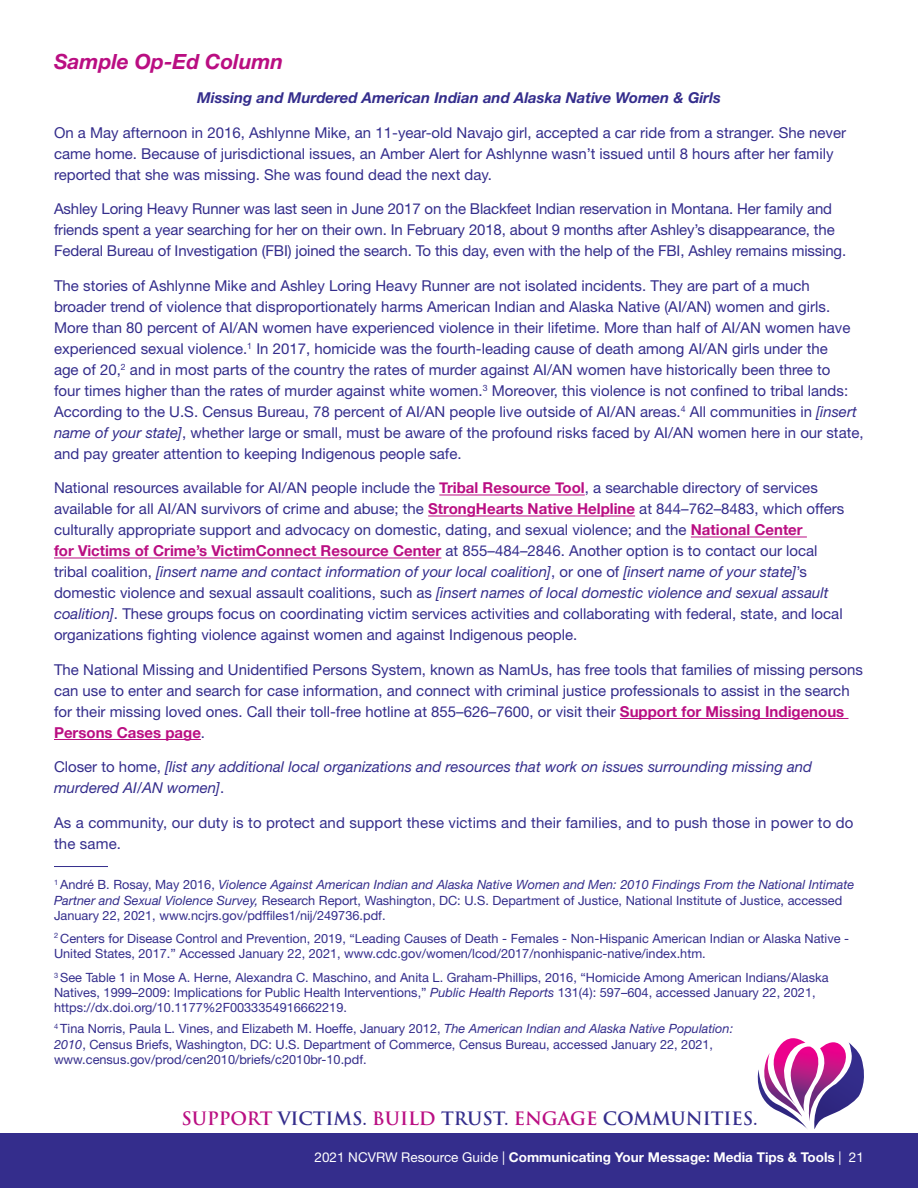
<style>
.page{position:relative;width:918px;height:1188px;background:#fff}
.page>*{position:absolute;margin:0;border:0;box-sizing:border-box;transform-origin:0 0}
.L2_Head{font:italic 700 21px "Helvetica Neue LT Std";color:#ba0e82}
.t1{font:700 18px "Trajan Pro";letter-spacing:-.005em;color:#342d8c}
.Body_text{font:15px/21px "Helvetica Neue LT Std";color:#342d8c}
.Body_text-2{font:italic 15px/21px "Helvetica Neue LT Std";color:#342d8c}
.Body_text-3{font:italic 700 15px "Helvetica Neue LT Std";color:#342d8c}
.t2{font:700 13.5px "Helvetica Neue LT Std";color:#fff}
.footnote{font:12.75px/15.3px "Helvetica Neue LT Std";color:#342d8c}
.s1{font-style:italic}
.s2{font-family:"Helvetica Neue";font-weight:700;color:#ba0e82}
.s3{font-style:normal}
.s4{color:#ba0e82}
.s5{font-weight:400}
</style>
<div class="page">
<div style="left:0;top:1133px;width:918px;height:55px;background:#342d8c"></div>
<svg style="left:757px;top:1038px;width:107px;height:91px"></svg>
<hr style="left:439px;top:495px;width:146px;height:1px;background:#ba0e82">
<hr style="left:428px;top:516px;width:207px;height:1px;background:#ba0e82">
<hr style="left:691px;top:537px;width:116px;height:1px;background:#ba0e82">
<hr style="left:54px;top:558px;width:387px;height:1px;background:#ba0e82">
<hr style="left:620px;top:718px;width:229px;height:1px;background:#ba0e82">
<hr style="left:54px;top:739px;width:147px;height:1px;background:#ba0e82">
<hr style="left:54px;top:866px;width:54px;height:1px;background:#342d8c">
<p class="L2_Head" style="left:54px;top:49px;width:231px">Sample Op-Ed Column</p>
<p class="Body_text-3" style="left:197px;top:89px;width:525px">Missing and Murdered American Indian and Alaska Native Women &amp; Girls</p>
<p class="Body_text" style="left:54px;top:122px;width:794px">On a May afternoon in 2016, Ashlynne Mike, an 11-year-old Navajo girl, accepted a car ride from a stranger. She never came home. Because of jurisdictional issues, an Amber Alert for Ashlynne wasn’t issued until 8 hours after her family reported that she was missing. She was found dead the next day.</p>
<p class="Body_text" style="left:54px;top:198px;width:794px">Ashley Loring Heavy Runner was last seen in June 2017 on the Blackfeet Indian reservation in Montana. Her family and friends spent a year searching for her on their own. In February 2018, about 9 months after Ashley’s disappearance, the<br>Federal Bureau of Investigation (FBI) joined the search. To this day, even with the help of the FBI, Ashley remains missing.</p>
<p class="Body_text" style="left:54px;top:275px;width:811px">The stories of Ashlynne Mike and Ashley Loring Heavy Runner are not isolated incidents. They are part of a much broader trend of violence that disproportionately harms American Indian and Alaska Native (AI/AN) women and girls.<br>More than 80 percent of AI/AN women have experienced violence in their lifetime. More than half of AI/AN women have experienced sexual violence.<sup>1</sup> In 2017, homicide was the fourth-leading cause of death among AI/AN girls under the<br>age of 20,<sup>2</sup> and in most parts of the country the rates of murder against AI/AN women have historically been three to<br>four times higher than the rates of murder against white women.<sup>3</sup> Moreover, this violence is not confined to tribal lands:<br>According to the U.S. Census Bureau, 78 percent of AI/AN people live outside of AI/AN areas.<sup>4</sup> All communities in <span class="s1">[insert name of your state]</span>, whether large or small, must be aware of the profound risks faced by AI/AN women here in our state, and pay greater attention to keeping Indigenous people safe.</p>
<p class="Body_text" style="left:54px;top:477px;width:792px">National resources available for AI/AN people include the <span class="s2">Tribal Resource Tool</span>, a searchable directory of services available for all AI/AN survivors of crime and abuse; the <span class="s2">StrongHearts Native Helpline</span> at 844–762–8483, which offers culturally appropriate support and advocacy on domestic, dating, and sexual violence; and the <span class="s2">National Center<br>for Victims of Crime’s VictimConnect Resource Center</span> at 855–484–2846. Another option is to contact our local tribal coalition, <span class="s1">[insert name and contact information of your local coalition]</span>, or one of <span class="s1">[insert name of your state]</span>’s domestic violence and sexual assault coalitions, such as <span class="s1">[insert names of local domestic violence and sexual assault coalition]</span>. These groups focus on coordinating victim services activities and collaborating with federal, state, and local organizations fighting violence against women and against Indigenous people.</p>
<p class="Body_text" style="left:54px;top:659px;width:811px">The National Missing and Unidentified Persons System, known as NamUs, has free tools that families of missing persons can use to enter and search for case information, and connect with criminal justice professionals to assist in the search for their missing loved ones. Call their toll-free hotline at 855–626–7600, or visit their <span class="s2">Support for Missing Indigenous Persons Cases page</span>.</p>
<p class="Body_text-2" style="left:54px;top:756px;width:760px"><span class="s3">Closer to home,</span> [list any additional local organizations and resources that work on issues surrounding missing and murdered AI/AN women]<span class="s3">.</span></p>
<p class="Body_text" style="left:54px;top:812px;width:801px">As a community, our duty is to protect and support these victims and their families, and to push those in power to do the same.</p>
<p class="footnote" style="left:54px;top:877px;width:802px"><sup>1</sup> André B. Rosay, May 2016, <span class="s1">Violence Against American Indian and Alaska Native Women and Men: 2010 Findings From the National Intimate<br>Partner and Sexual Violence Survey,</span> Research Report, Washington, DC: U.S. Department of Justice, National Institute of Justice, accessed<br>January 22, 2021, www.ncjrs.gov/pdffiles1/nij/249736.pdf.</p>
<p class="footnote" style="left:54px;top:930px;width:797px"><sup>2</sup> Centers for Disease Control and Prevention, 2019, “Leading Causes of Death - Females - Non-Hispanic American Indian or Alaska Native -<br>United States, 2017.” Accessed January 22, 2021, www.cdc.gov/women/lcod/2017/nonhispanic-native/index.htm.</p>
<p class="footnote" style="left:54px;top:969px;width:776px"><sup>3</sup> See Table 1 in Mose A. Herne, Alexandra C. Maschino, and Anita L. Graham-Phillips, 2016, “Homicide Among American Indians/Alaska<br>Natives, 1999–2009: Implications for Public Health Interventions,” <span class="s1">Public Health Reports</span> 131(4): 597–604, accessed January 22, 2021, https://dx.doi.org/10.1177%2F0033354916662219.</p>
<p class="footnote" style="left:54px;top:1021px;width:681px"><sup>4</sup> Tina Norris, Paula L. Vines, and Elizabeth M. Hoeffe, January 2012, <span class="s1">The American Indian and Alaska Native Population:<br>2010</span>, Census Briefs, Washington, DC: U.S. Department of Commerce, Census Bureau, accessed January 22, 2021, www.census.gov/prod/cen2010/briefs/c2010br-10.pdf.</p>
<p class="t1" style="left:181px;top:1107px;width:578px"><span class="s4">SUPPORT</span> VICTIMS. <span class="s4">BUILD</span> TRUST. <span class="s4">ENGAGE</span> COMMUNITIES.</p>
<p class="t2" style="left:315px;top:1148px;width:551px"><span class="s5">2021 NCVRW Resource Guide |</span> Communicating Your Message: Media Tips &amp; Tools <span class="s5">| 21</span></p>
</div>
